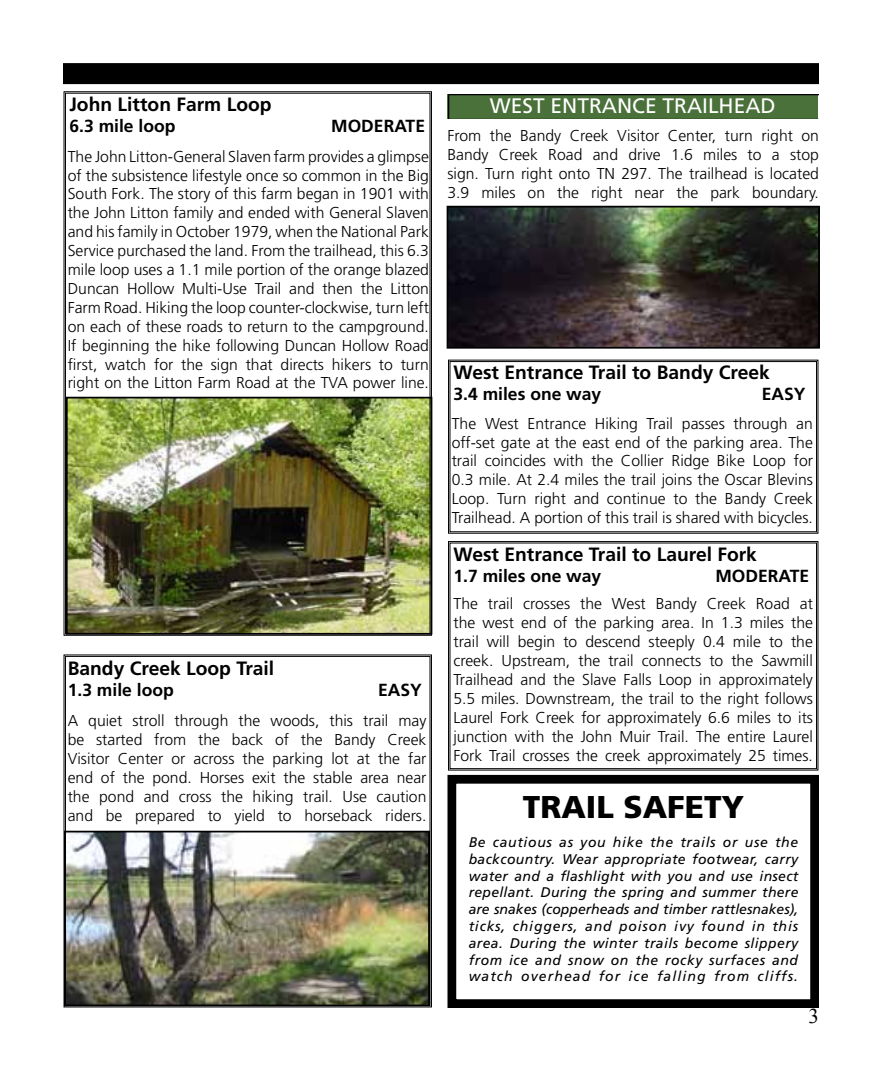
<style>
.page{position:relative;width:882px;height:1071px;background:#fff}
.page>*{position:absolute;margin:0;border:0;box-sizing:border-box;transform-origin:0 0}
.t1{font:900 31.5px "Frutiger LT Std";color:#000}
.t2{font:21px "Frutiger LT Std";color:#fff}
.t3{font:21px "Times New Roman";color:#000}
.t4{font:700 19.25px "Frutiger LT Std";color:#000}
.t5{font:700 17.5px "Frutiger LT Std";color:#000}
.t6{font:300 15.75px/18.9px "Frutiger LT Std";color:#000;text-align:justify}
.t7{font:italic 14px/16.8px "Frutiger LT Std";letter-spacing:.08em;color:#000;text-align:justify}
</style>
<div class="page">
<div style="left:63px;top:63px;width:756px;height:21px;background:#000"></div>
<img style="left:448px;top:94px;width:370px;height:24px">
<img style="left:450px;top:209px;width:367px;height:137px">
<div style="left:447px;top:206px;width:373px;height:143px;border:2px solid #000"></div>
<div style="left:447px;top:775px;width:372px;height:233px;border:9px solid #000"></div>
<img style="left:64px;top:655px;width:368px;height:352px">
<div style="left:65px;top:656px;width:365px;height:350px;border:1px solid #000"></div>
<img style="left:64px;top:91px;width:368px;height:545px">
<svg style="left:448px;top:360px;width:370px;height:174px"></svg>
<div style="left:450px;top:361px;width:367px;height:171px;border:1px solid #000"></div>
<svg style="left:448px;top:541px;width:370px;height:229px"></svg>
<div style="left:450px;top:543px;width:367px;height:226px;border:1px solid #000"></div>
<p class="t4" style="left:69px;top:93px;width:204px">John Litton Farm Loop</p>
<p class="t5" style="left:69px;top:115px;width:108px">6.3 mile loop</p>
<p class="t5" style="left:331px;top:115px;width:95px">MODERATE</p>
<p class="t6" style="left:68px;top:147px;width:363px">The John Litton-General Slaven farm provides a glimpse of the subsistence lifestyle once so common in the Big South Fork. The story of this farm began in 1901 with the John Litton family and ended with General Slaven and his family in October 1979, when the National Park Service purchased the land. From the trailhead, this 6.3 mile loop uses a 1.1 mile portion of the orange blazed Duncan Hollow Multi-Use Trail and then the Litton Farm Road. Hiking the loop counter-clockwise, turn left on each of these roads to return to the campground.<br>If beginning the hike following Duncan Hollow Road first, watch for the sign that directs hikers to turn right on the Litton Farm Road at the TVA power line.</p>
<p class="t4" style="left:68px;top:657px;width:208px">Bandy Creek Loop Trail</p>
<p class="t5" style="left:68px;top:680px;width:108px">1.3 mile loop</p>
<p class="t5" style="left:378px;top:680px;width:45px">EASY</p>
<p class="t6" style="left:68px;top:711px;width:360px">A quiet stroll through the woods, this trail may be started from the back of the Bandy Creek Visitor Center or across the parking lot at the far end of the pond. Horses exit the stable area near the pond and cross the hiking trail. Use caution and be prepared to yield to horseback riders.</p>
<h2 class="t2" style="left:490px;top:94px;width:287px">WEST ENTRANCE TRAILHEAD</h2>
<p class="t6" style="left:447px;top:126px;width:373px">From the Bandy Creek Visitor Center, turn right on Bandy Creek Road and drive 1.6 miles to a stop sign. Turn right onto TN 297. The trailhead is located 3.9 miles on the right near the park boundary.</p>
<p class="t4" style="left:453px;top:361px;width:318px">West Entrance Trail to Bandy Creek</p>
<p class="t5" style="left:453px;top:384px;width:149px">3.4 miles one way</p>
<p class="t5" style="left:762px;top:384px;width:45px">EASY</p>
<p class="t6" style="left:452px;top:414px;width:363px">The West Entrance Hiking Trail passes through an off-set gate at the east end of the parking area. The trail coincides with the Collier Ridge Bike Loop for 0.3 mile. At 2.4 miles the trail joins the Oscar Blevins Loop. Turn right and continue to the Bandy Creek Trailhead. A portion of this trail is shared with bicycles.</p>
<p class="t4" style="left:453px;top:543px;width:305px">West Entrance Trail to Laurel Fork</p>
<p class="t5" style="left:453px;top:565px;width:149px">1.7 miles one way</p>
<p class="t5" style="left:715px;top:565px;width:95px">MODERATE</p>
<p class="t6" style="left:453px;top:595px;width:361px">The trail crosses the West Bandy Creek Road at the west end of the parking area. In 1.3 miles the trail will begin to descend steeply 0.4 mile to the creek. Upstream, the trail connects to the Sawmill Trailhead and the Slave Falls Loop in approximately 5.5 miles. Downstream, the trail to the right follows Laurel Fork Creek for approximately 6.6 miles to its junction with the John Muir Trail. The entire Laurel Fork Trail crosses the creek approximately 25 times.</p>
<h1 class="t1" style="left:523px;top:788px;width:223px">TRAIL SAFETY</h1>
<p class="t7" style="left:469px;top:834px;width:331px">Be cautious as you hike the trails or use the backcountry. Wear appropriate footwear, carry water and a flashlight with you and use insect repellant. During the spring and summer there are snakes (copperheads and timber rattlesnakes), ticks, chiggers, and poison ivy found in this area. During the winter trails become slippery from ice and snow on the rocky surfaces and watch overhead for ice falling from cliffs.</p>
<h2 class="t3" style="left:808px;top:1001px;width:12px">3</h2>
</div>
